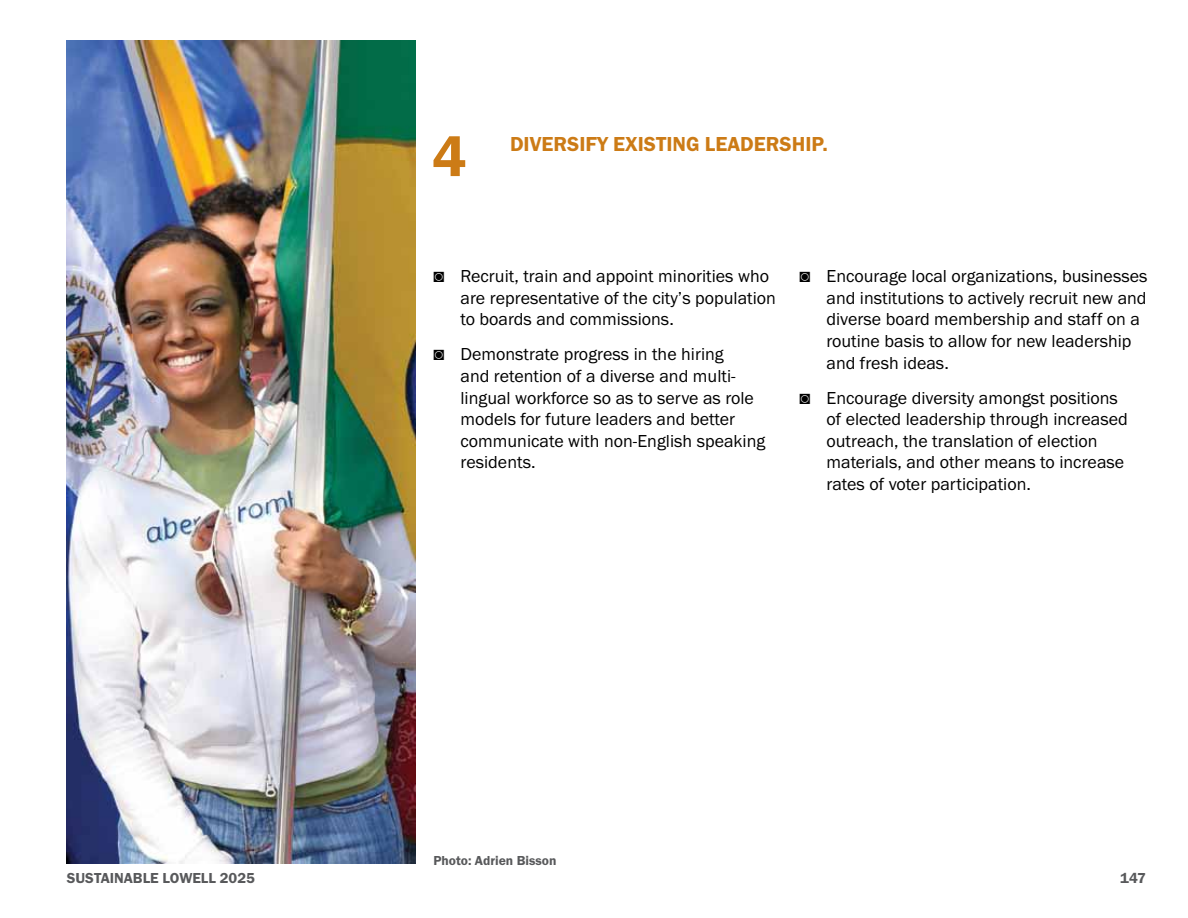
<style>
.page{position:relative;width:1188px;height:918px;background:#fff}
.page>*{position:absolute;margin:0;border:0;box-sizing:border-box;transform-origin:0 0}
.t1{font:600 58.8px "Franklin Gothic";color:#cc7b16}
.t2{font:600 21px "Franklin Gothic";color:#cc7b16}
.t3{font:18px/21.6px "Franklin Gothic";color:#000}
.t4{font:600 15px "Franklin Gothic";color:#58595b}
.t5{font:600 13.5px "Franklin Gothic";color:#58595b}
.s1{font-weight:800}
</style>
<div class="page">
<img style="left:66px;top:40px;width:350px;height:824px">
<h1 class="t1" style="left:432px;top:120px;width:36px">4</h1>
<p class="t2" style="left:510px;top:131px;width:319px">DIVERSIFY EXISTING LEADERSHIP.</p>
<p class="t3" style="left:460px;top:266px;width:317px;text-indent:-27px"><span class="s1">◙</span> Recruit, train and appoint minorities who are representative of the city’s population to boards and commissions.</p>
<p class="t3" style="left:460px;top:344px;width:306px;text-indent:-27px"><span class="s1">◙</span> Demonstrate progress in the hiring<br>and retention of a diverse and multi&shy;lingual workforce so as to serve as role models for future leaders and better communicate with non-English speaking residents.</p>
<p class="t3" style="left:826px;top:266px;width:322px;text-indent:-27px"><span class="s1">◙</span> Encourage local organizations, businesses and institutions to actively recruit new and diverse board membership and staff on a routine basis to allow for new leadership and fresh ideas.</p>
<p class="t3" style="left:826px;top:387px;width:303px;text-indent:-27px"><span class="s1">◙</span> Encourage diversity amongst positions of elected leadership through increased outreach, the translation of election materials, and other means to increase rates of voter participation.</p>
<p class="t5" style="left:434px;top:852px;width:125px">Photo: Adrien Bisson</p>
<p class="t4" style="left:67px;top:869px;width:190px">SUSTAINABLE LOWELL 2025</p>
<p class="t4" style="left:1120px;top:869px;width:27px">147</p>
</div>
